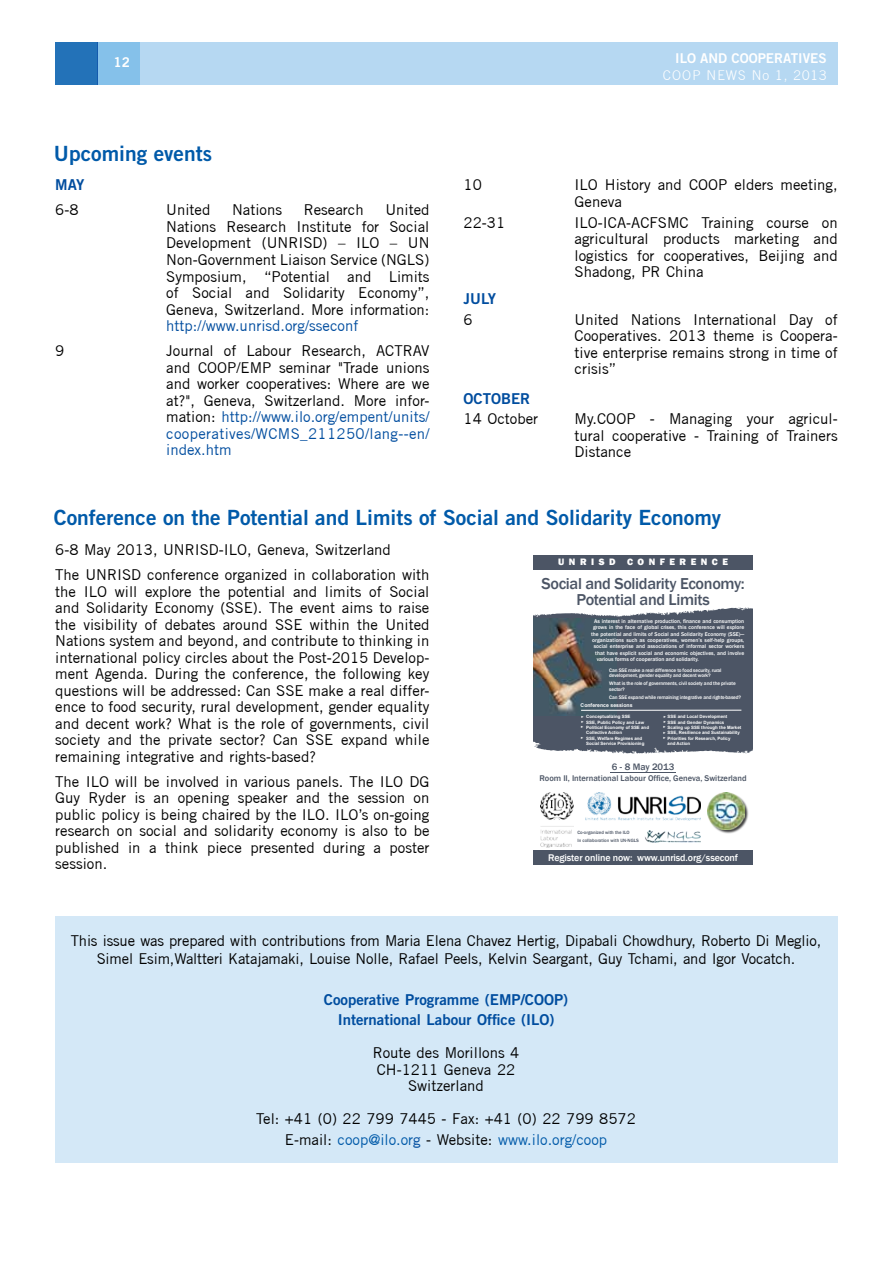
<style>
.page{position:relative;width:893px;height:1263px;background:#fff}
.page>*{position:absolute;margin:0;border:0;box-sizing:border-box;transform-origin:0 0}
.t1{font:21px "Trade Gothic LT Std Bd 2";color:#005aa9}
.t2{font:500 16.2px/16.6px "Franklin Gothic";letter-spacing:-.02em;color:#4c5565;text-align:center}
.t3{font:15px/16.5px "Trade Gothic";color:#000;text-align:justify}
.t4{font:15px/20.5px "Trade Gothic LT Std Bd 2";color:#004d9f;text-align:center}
.t5{font:15px "Trade Gothic";color:#004d9f}
.t6{font:13.5px "Trade Gothic LT Std Bd 2";color:#fff}
.t7{font:300 13.5px "Trade Gothic";letter-spacing:.08em;color:#fff}
.t8{font:500 9.9px "Franklin Gothic";letter-spacing:-.01em;color:#fff}
.t9{font:800 9.6px "Franklin Gothic";letter-spacing:.47em;color:#fff}
.t10{font:500 9.6px "Franklin Gothic";color:#4c5565}
.t11{font:500 8.55px "Franklin Gothic";color:#4c5565}
.t12{font:500 5.55px "Franklin Gothic";color:#fff}
.t13{font:500 5.1px/5.4px "Franklin Gothic";letter-spacing:-.02em;color:#fff}
.t14{font:700 5.1px "Arial";color:#fff}
.t15{font:500 4.8px/8.1px "Franklin Gothic";color:#4c5565}
.t16{font:700 4.5px/5.2px "Arial";color:#fff}
.t17{font:4.5px/5.1px "Minion Pro";color:#fff;text-align:justify}
.s1{color:#004d9f}
.s2{font-family:"Minion Pro";font-weight:400}
.s3{color:#005aa9}
</style>
<div class="page">
<div style="left:140px;top:43px;width:698px;height:42px;background:#b6d8f2"></div>
<div style="left:97px;top:43px;width:43px;height:42px;background:#85c1ea"></div>
<div style="left:55px;top:43px;width:43px;height:42px;background:#2878bd"></div>
<div style="left:55px;top:916px;width:782px;height:246px;background:#d4e8f7"></div>
<svg style="left:533px;top:607px;width:220px;height:147px;background:#5a6271"></svg>
<div style="left:533px;top:555px;width:220px;height:14px;background:#4c5565"></div>
<div style="left:533px;top:850px;width:220px;height:15px;background:#4c5565"></div>
<img style="left:586px;top:792px;width:114px;height:28px">
<hr style="left:610px;top:772px;width:65px;height:1px;background:#4c5565">
<div style="left:708px;top:793px;width:41px;height:41px;background:#000;opacity:.75"></div>
<img style="left:707px;top:792px;width:37px;height:37px">
<img style="left:645px;top:830px;width:55px;height:12px">
<img style="left:533px;top:619px;width:84px;height:96px">
<hr style="left:581px;top:710px;width:160px;height:1px;background:#fff">
<img style="left:540px;top:792px;width:33px;height:55px">
<p class="t6" style="left:114px;top:54px;width:18px">12</p>
<p class="t6" style="left:675px;top:50px;width:153px">ILO AND COOPERATIVES</p>
<p class="t7" style="left:663px;top:67px;width:165px">COOP NEWS No 1, 2013</p>
<h1 class="t1" style="left:54px;top:140px;width:160px">Upcoming events</h1>
<p class="t4" style="left:55px;top:175px;width:31px">MAY</p>
<p class="t3" style="left:55px;top:202px;width:25px">6-8</p>
<p class="t3" style="left:166px;top:202px;width:46px">United</p>
<p class="t3" style="left:232px;top:202px;width:51px">Nations</p>
<p class="t3" style="left:304px;top:202px;width:61px">Research</p>
<p class="t3" style="left:166px;top:202px;width:265px;text-indent:219px">United Nations Research Institute for Social Development (UNRISD) – ILO – UN Non-Government Liaison Service (NGLS)<br>Symposium, “Potential and Limits of Social and Solidarity Economy”, Geneva, Switzerland. More information:</p>
<p class="t5" style="left:166px;top:317px;width:194px">http://www.unrisd.org/sseconf</p>
<p class="t3" style="left:55px;top:342px;width:11px">9</p>
<p class="t3" style="left:166px;top:342px;width:265px">Journal of Labour Research, ACTRAV and COOP/EMP seminar "Trade unions and worker cooperatives: Where are we at?", Geneva, Switzerland. More infor&shy;mation: <span class="s1">http://www.ilo.org/empent/units/ cooperatives/WCMS_211250/lang--en/ index.htm</span></p>
<p class="t3" style="left:463px;top:177px;width:20px">10</p>
<p class="t3" style="left:574px;top:177px;width:265px">ILO History and COOP elders meeting,<br>Geneva</p>
<p class="t3" style="left:463px;top:214px;width:43px">22-31</p>
<p class="t3" style="left:574px;top:214px;width:265px">ILO-ICA-ACFSMC Training course on agricultural products marketing and logistics for cooperatives, Beijing and Shadong, PR China</p>
<p class="t4" style="left:463px;top:288px;width:34px">JULY</p>
<p class="t3" style="left:463px;top:311px;width:11px">6</p>
<p class="t3" style="left:574px;top:311px;width:265px">United Nations International Day of Cooperatives. 2013 theme is Coopera&shy;tive enterprise remains strong in time of crisis”</p>
<p class="t4" style="left:463px;top:388px;width:68px">OCTOBER</p>
<p class="t3" style="left:463px;top:411px;width:76px">14 October</p>
<p class="t3" style="left:574px;top:411px;width:265px">My.COOP - Managing your agricul&shy;tural cooperative - Training of Trainers Distance</p>
<h1 class="t1" style="left:54px;top:505px;width:669px">Conference on the Potential and Limits of Social and Solidarity Economy</h1>
<p class="t3" style="left:55px;top:537px;width:376px;line-height:25px">6-8 May 2013, UNRISD-ILO, Geneva, Switzerland<br>The UNRISD conference organized in collaboration with</p>
<p class="t3" style="left:55px;top:583px;width:376px">the ILO will explore the potential and limits of Social and Solidarity Economy (SSE). The event aims to raise the visibility of debates around SSE within the United Nations system and beyond, and contribute to thinking in international policy circles about the Post-2015 Develop&shy;ment Agenda. During the conference, the following key questions will be addressed: Can SSE make a real differ&shy;ence to food security, rural development, gender equality and decent work? What is the role of governments, civil society and the private sector? Can SSE expand while remaining integrative and rights-based?</p>
<p class="t3" style="left:55px;top:773px;width:376px">The ILO will be involved in various panels. The ILO DG Guy Ryder is an opening speaker and the session on public policy is being chaired by the ILO. ILO’s on-going research on social and solidarity economy is also to be published in a think piece presented during a poster session.</p>
<p class="t9" style="left:558px;top:556px;width:171px">UNRISD CONFERENCE</p>
<p class="t2" style="left:541px;top:575px;width:205px">Social and Solidarity Economy:<br>Potential and Limits</p>
<p class="t12" style="left:594px;top:618px;width:152px">As interest in alternative production, finance and consumption</p>
<p class="t12" style="left:593px;top:624px;width:153px">grows in the face of global crises, this conference will explore</p>
<p class="t12" style="left:591px;top:630px;width:155px">the potential and limits of Social and Solidarity Economy (SSE)—</p>
<p class="t12" style="left:592px;top:637px;width:153px">organizations such as cooperatives, women’s self-help groups,</p>
<p class="t12" style="left:594px;top:643px;width:152px">social enterprise and associations of informal sector workers</p>
<p class="t12" style="left:595px;top:649px;width:150px">that have explicit social and economic objectives, and involve</p>
<p class="t12" style="left:597px;top:655px;width:104px">various forms of cooperation and solidarity.</p>
<p class="t13" style="left:609px;top:667px;width:114px">Can SSE make a real difference to food security, rural development, gender equality and decent work?</p>
<p class="t13" style="left:609px;top:681px;width:128px">What is the role of governments, civil society and the private sector?</p>
<p class="t13" style="left:609px;top:694px;width:133px">Can SSE expand while remaining integrative and rights-based?</p>
<p class="t16" style="left:586px;top:714px;width:64px">Conceptualizing SSE<br>SSE, Public Policy and Law<br>Political Economy of SSE and<br>Collective Action<br>SSE, Welfare Regimes and<br>Social Service Provisioning</p>
<p class="t16" style="left:663px;top:714px;width:65px"><span class="s2">▶</span> SSE and Local Development</p>
<p class="t14" style="left:581px;top:701px;width:53px">Conference sessions</p>
<p class="t17" style="left:581px;top:714px;width:4px">▶ ▶ ▶</p>
<p class="t17" style="left:581px;top:735px;width:4px">▶</p>
<p class="t16" style="left:668px;top:720px;width:58px">SSE and Gender Dynamics</p>
<p class="t16" style="left:668px;top:725px;width:75px">Scaling up SSE through the Market</p>
<p class="t16" style="left:663px;top:730px;width:78px"><span class="s2">▶</span> SSE, Resilience and Sustainability</p>
<p class="t16" style="left:663px;top:735px;width:69px"><span class="s2">▶</span> Priorities for Research, Policy</p>
<p class="t16" style="left:668px;top:741px;width:24px">and Action</p>
<p class="t17" style="left:663px;top:719px;width:4px">▶ ▶</p>
<p class="t10" style="left:612px;top:760px;width:64px">6 - 8 May 2013</p>
<p class="t11" style="left:539px;top:773px;width:209px">Room II, International Labour Office, Geneva, Switzerland</p>
<p class="t15" style="left:577px;top:828px;width:63px">Co-organized with the ILO<br>In collaboration with UN-NGLS</p>
<p class="t8" style="left:548px;top:851px;width:191px">Register online now: www.unrisd.org/sseconf</p>
<p class="t3" style="left:71px;top:931px;width:752px;line-height:18px;text-align:center">This issue was prepared with contributions from Maria Elena Chavez Hertig, Dipabali Chowdhury, Roberto Di Meglio,<br>Simel Esim,Waltteri Katajamaki, Louise Nolle, Rafael Peels, Kelvin Seargant, Guy Tchami, and Igor Vocatch.</p>
<p class="t4" style="left:324px;top:989px;width:246px">Cooperative Programme (EMP/COOP)<br>International Labour Office (ILO)</p>
<p class="t3" style="left:373px;top:1045px;width:148px;text-align:center">Route des Morillons 4<br>CH-1211 Geneva 22<br>Switzerland</p>
<p class="t3" style="left:256px;top:1108px;width:381px;line-height:20.7px;text-align:center">Tel: +41 (0) 22 799 7445 - Fax: +41 (0) 22 799 8572<br>E-mail: <span class="s3">coop@ilo.or</span><span class="s1">g</span> - Website: <span class="s3">www.ilo.org/coop</span></p>
</div>
